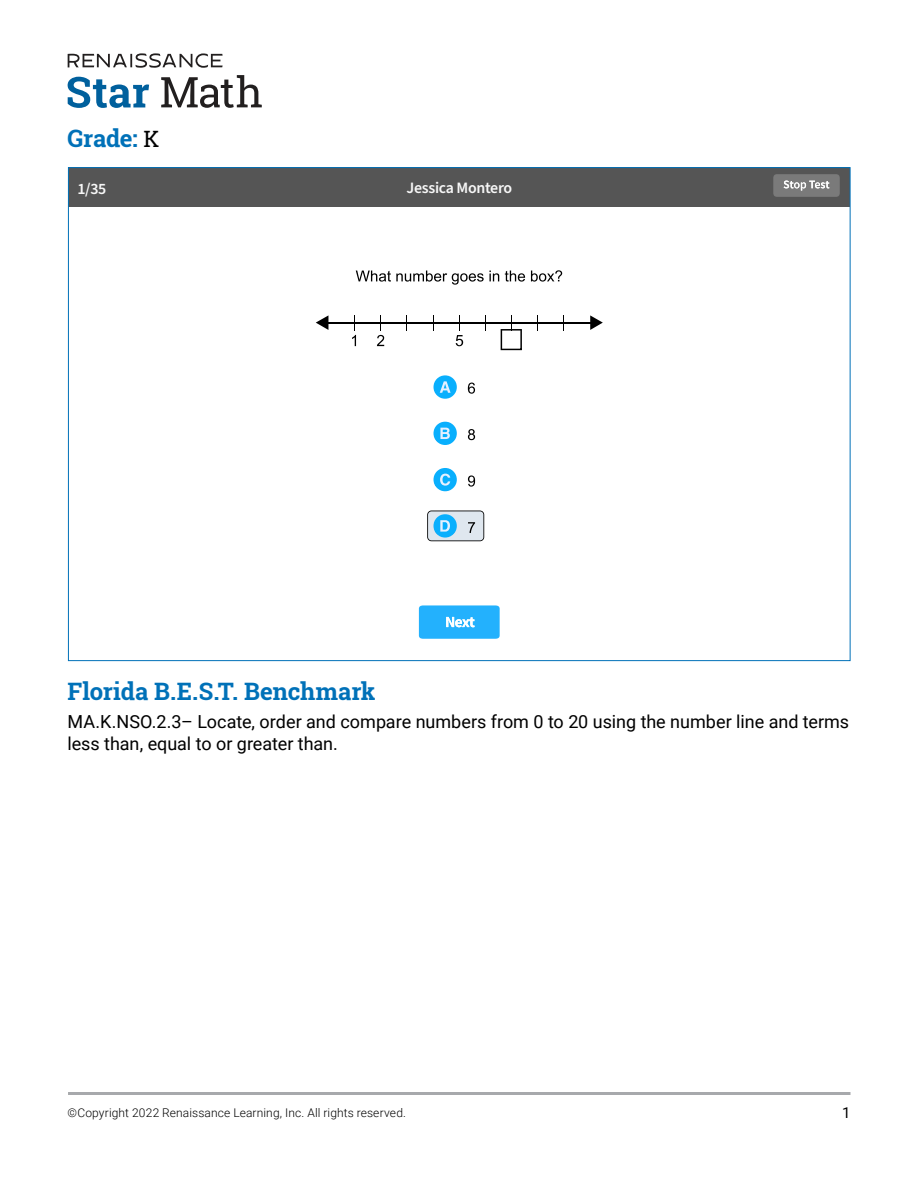
<style>
.page{position:relative;width:918px;height:1188px;background:#fff}
.page>*{position:absolute;margin:0;border:0;box-sizing:border-box;transform-origin:0 0}
.t1{font:700 24px "Roboto Slab";letter-spacing:-.005em;color:#0071b8}
.t2{font:18px/21.6px "Roboto";color:#000}
.t3{font:600 15.9px "Source Sans Pro";letter-spacing:-.02em;color:#f7f7f7}
.t4{font:15px "Roboto";color:#000}
.t5{font:300 12px "Roboto";letter-spacing:.01em;color:#000}
.s1{font-weight:400;font-size:22.5px;color:#000}
</style>
<div class="page">
<svg style="left:161px;top:75px;width:101px;height:33px"></svg>
<svg style="left:68px;top:53px;width:155px;height:15px"></svg>
<svg style="left:68px;top:77px;width:81px;height:31px"></svg>
<hr style="left:68px;top:1092px;width:783px;height:3px;background:#a7a9ac">
<svg style="left:419px;top:605px;width:81px;height:34px;background:#37b8fd"></svg>
<svg style="left:468px;top:383px;width:7px;height:11px"></svg>
<svg style="left:468px;top:429px;width:7px;height:11px"></svg>
<svg style="left:468px;top:475px;width:7px;height:12px"></svg>
<svg style="left:356px;top:271px;width:143px;height:14px"></svg>
<svg style="left:505px;top:271px;width:20px;height:11px"></svg>
<svg style="left:531px;top:270px;width:31px;height:12px"></svg>
<hr style="left:326px;top:322px;width:266px;height:1px;background:#000">
<svg style="left:590px;top:315px;width:13px;height:15px"></svg>
<svg style="left:316px;top:315px;width:12px;height:15px"></svg>
<svg style="left:406px;top:315px;width:1px;height:15px"></svg>
<svg style="left:433px;top:315px;width:1px;height:15px"></svg>
<svg style="left:485px;top:315px;width:1px;height:15px"></svg>
<svg style="left:537px;top:315px;width:1px;height:15px"></svg>
<svg style="left:563px;top:315px;width:1px;height:15px"></svg>
<svg style="left:352px;top:315px;width:4px;height:31px"></svg>
<svg style="left:377px;top:315px;width:7px;height:31px"></svg>
<svg style="left:456px;top:315px;width:7px;height:31px"></svg>
<svg style="left:501px;top:315px;width:21px;height:35px"></svg>
<div style="left:68px;top:168px;width:782px;height:39px;background:#555"></div>
<div style="left:773px;top:174px;width:67px;height:23px;background:#7a7a7a;border-radius:4px"></div>
<svg style="left:784px;top:181px;width:45px;height:10px"></svg>
<svg style="left:434px;top:375px;width:23px;height:24px"></svg>
<svg style="left:434px;top:422px;width:23px;height:23px"></svg>
<svg style="left:434px;top:468px;width:23px;height:23px"></svg>
<svg style="left:427px;top:511px;width:57px;height:30px;background:#a2cbe1"></svg>
<h1 class="t1" style="left:68px;top:121px;width:93px">Grade: <span class="s1">K</span></h1>
<p class="t3" style="left:77px;top:178px;width:31px">1/35</p>
<p class="t3" style="left:407px;top:177px;width:107px">Jessica Montero</p>
<h1 class="t1" style="left:68px;top:675px;width:310px">Florida B.E.S.T. Benchmark</h1>
<p class="t2" style="left:68px;top:711px;width:783px">MA.K.NSO.2.3– Locate, order and compare numbers from 0 to 20 using the number line and terms less than, equal to or greater than.</p>
<p class="t5" style="left:68px;top:1104px;width:340px">©Copyright 2022 Renaissance Learning, Inc. All rights reserved.</p>
<p class="t4" style="left:842px;top:1102px;width:10px">1</p>
</div>
